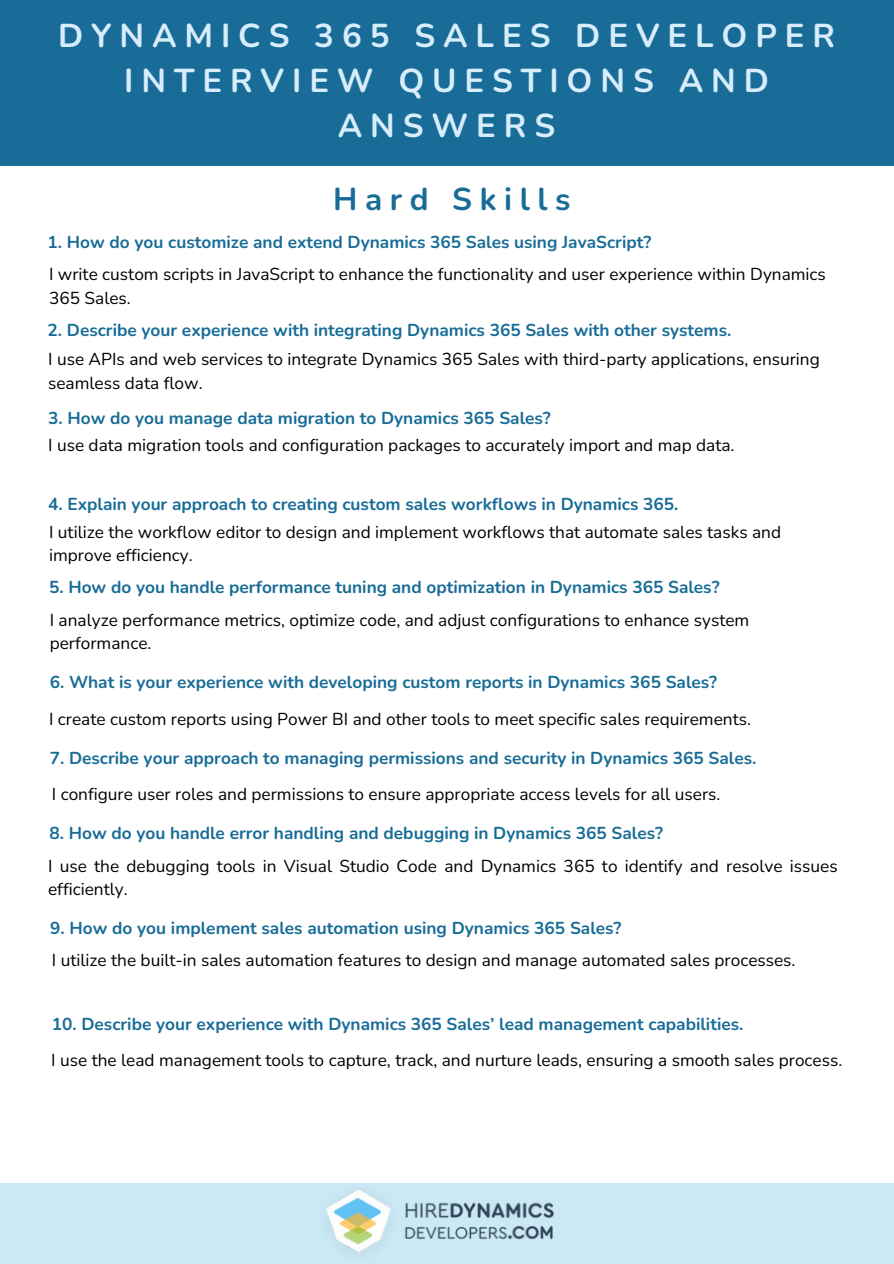
<style>
.page{position:relative;width:894px;height:1264px;background:#fff}
.page>*{position:absolute;margin:0;border:0;box-sizing:border-box;transform-origin:0 0}
.t1{font:700 33px/45px "Nunito";letter-spacing:.24em;color:#d8edfb;text-align:center}
.t2{font:700 31.5px "Nunito";letter-spacing:.24em;color:#186c97}
.t3{font:17.25px/23.7px "Nunito";color:#000}
.t4{font:700 17.25px "Nunito";color:#186c97}
</style>
<div class="page">
<div style="left:0;top:0;width:893px;height:166px;background:#186c97"></div>
<div style="left:0;top:1183px;width:893px;height:80px;background:#cbe8f5"></div>
<img style="left:326px;top:1189px;width:227px;height:64px">
<h2 class="t1" style="left:58px;top:13px;width:778px">DYNAMICS 365 SALES DEVELOPER<br>INTERVIEW QUESTIONS AND<br>ANSWERS</h2>
<h3 class="t2" style="left:333px;top:178px;width:239px">Hard Skills</h3>
<h3 class="t4" style="left:48px;top:231px;width:605px">1. How do you customize and extend Dynamics 365 Sales using JavaScript?</h3>
<p class="t3" style="left:49px;top:262px;width:778px">I write custom scripts in JavaScript to enhance the functionality and user experience within Dynamics<br>365 Sales.</p>
<h3 class="t4" style="left:48px;top:318px;width:685px">2. Describe your experience with integrating Dynamics 365 Sales with other systems.</h3>
<p class="t3" style="left:48px;top:348px;width:773px">I use APIs and web services to integrate Dynamics 365 Sales with third-party applications, ensuring seamless data flow.</p>
<h3 class="t4" style="left:48px;top:407px;width:504px">3. How do you manage data migration to Dynamics 365 Sales?</h3>
<p class="t3" style="left:48px;top:433px;width:687px">I use data migration tools and configuration packages to accurately import and map data.</p>
<h3 class="t4" style="left:48px;top:492px;width:631px">4. Explain your approach to creating custom sales workflows in Dynamics 365.</h3>
<p class="t3" style="left:49px;top:520px;width:733px">I utilize the workflow editor to design and implement workflows that automate sales tasks and improve efficiency.</p>
<h3 class="t4" style="left:49px;top:576px;width:672px">5. How do you handle performance tuning and optimization in Dynamics 365 Sales?</h3>
<p class="t3" style="left:50px;top:608px;width:701px">I analyze performance metrics, optimize code, and adjust configurations to enhance system performance.</p>
<h3 class="t4" style="left:50px;top:671px;width:668px">6. What is your experience with developing custom reports in Dynamics 365 Sales?</h3>
<p class="t3" style="left:49px;top:707px;width:703px">I create custom reports using Power BI and other tools to meet specific sales requirements.</p>
<h3 class="t4" style="left:50px;top:746px;width:708px">7. Describe your approach to managing permissions and security in Dynamics 365 Sales.</h3>
<p class="t3" style="left:52px;top:782px;width:670px">I configure user roles and permissions to ensure appropriate access levels for all users.</p>
<h3 class="t4" style="left:49px;top:821px;width:615px">8. How do you handle error handling and debugging in Dynamics 365 Sales?</h3>
<p class="t3" style="left:48px;top:854px;width:790px">I use the debugging tools in Visual Studio Code and Dynamics 365 to identify and resolve issues efficiently.</p>
<h3 class="t4" style="left:50px;top:916px;width:572px">9. How do you implement sales automation using Dynamics 365 Sales?</h3>
<p class="t3" style="left:52px;top:948px;width:745px">I utilize the built-in sales automation features to design and manage automated sales processes.</p>
<p class="t4" style="left:52px;top:1012px;width:693px">10. Describe your experience with Dynamics 365 Sales’ lead management capabilities.</p>
<p class="t3" style="left:51px;top:1048px;width:792px">I use the lead management tools to capture, track, and nurture leads, ensuring a smooth sales process.</p>
</div>
